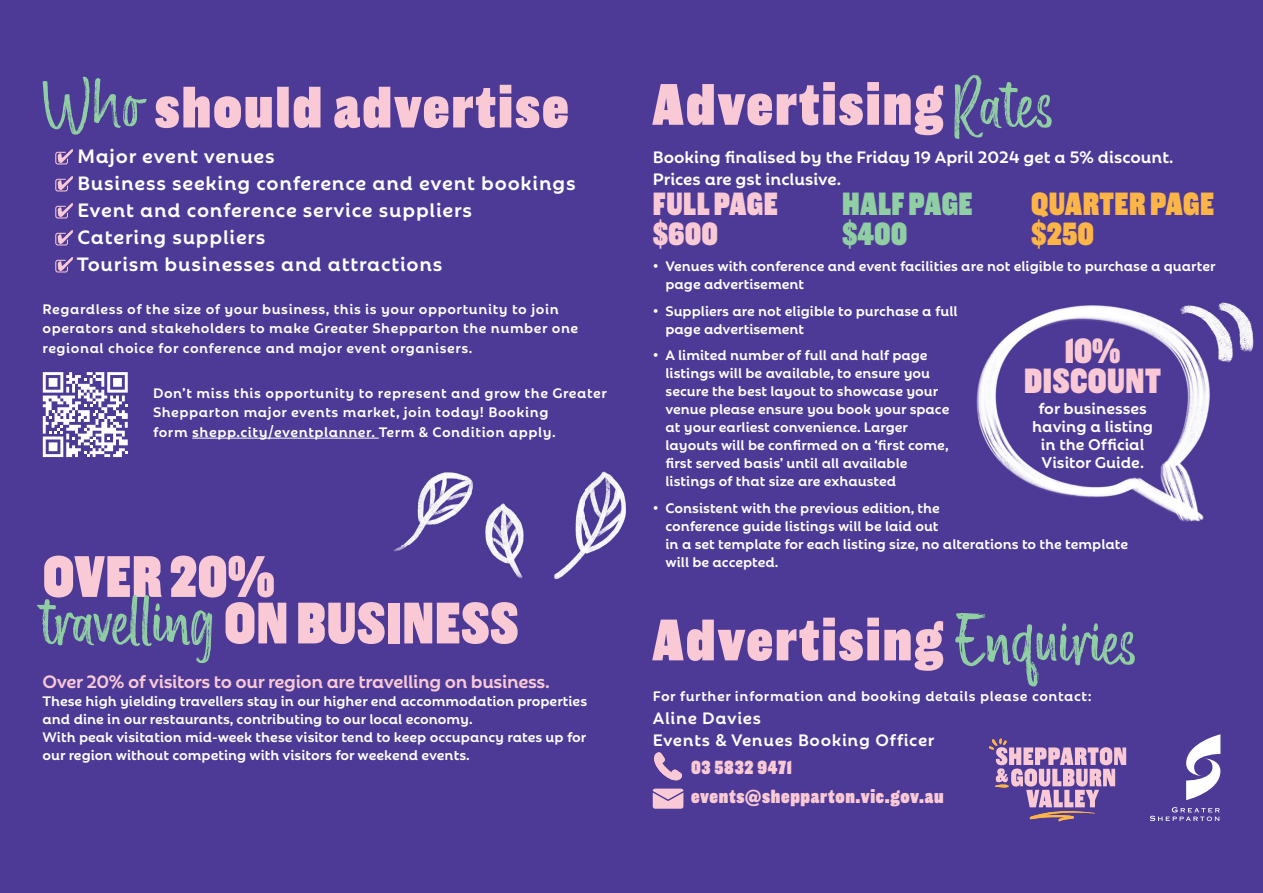
<style>
.page{position:relative;width:1263px;height:893px;background:#4d3a97}
.page>*{position:absolute;margin:0;border:0;box-sizing:border-box;transform-origin:0 0}
.t1{font:900 60px "Americane Cond";letter-spacing:.035em;color:#f9cad5}
.t2{font:60px "Better Night";color:#90cea3}
.t3{font:900 36px/29.1px "Americane Cond";letter-spacing:.015em;color:#f9cad5;text-align:center}
.t4{font:900 33px/29.7px "Americane Cond";letter-spacing:.005em;color:#fcb546}
.t5{font:900 33px/29.7px "Americane Cond";letter-spacing:.01em;color:#f9cad5}
.t6{font:900 33px/29.7px "Americane Cond";letter-spacing:.01em;color:#90cea3}
.t7{font:700 21px/27px "Rebrand Dis";letter-spacing:.035em;color:#fff}
.t8{font:700 19.5px "Rebrand Dis";letter-spacing:-.02em;color:#f9cad5}
.t9{font:900 19.5px/28.2px "Americane Cond";letter-spacing:.035em;color:#f9cad5}
.t10{font:700 18px/21.6px "Rebrand Dis";color:#fff}
.t11{font:700 18px/22.5px "Rebrand Dis";letter-spacing:.035em;color:#fff}
.t12{font:700 16.8px/18px "Rebrand Dis";color:#fff;text-align:center}
.t13{font:700 15px/18px "Rebrand Dis";color:#fff}
.t14{font:700 15px/19.5px "Rebrand Dis";letter-spacing:.035em;color:#fff}
.s1{font-family:"Americane Cond";font-weight:900;color:#f9cad5}
.s2{font-family:"Better Night";font-weight:400;color:#90cea3}
</style>
<div class="page">
<svg style="left:653px;top:789px;width:30px;height:20px"></svg>
<svg style="left:654px;top:752px;width:28px;height:28px"></svg>
<svg style="left:989px;top:738px;width:137px;height:83px"></svg>
<svg style="left:1186px;top:734px;width:34px;height:66px"></svg>
<svg style="left:1150px;top:807px;width:70px;height:14px"></svg>
<img style="left:976px;top:302px;width:278px;height:220px">
<hr style="left:192px;top:438px;width:187px;height:1px;background:#fff">
<svg style="left:55px;top:149px;width:18px;height:16px"></svg>
<svg style="left:55px;top:176px;width:18px;height:16px"></svg>
<svg style="left:55px;top:203px;width:18px;height:16px"></svg>
<svg style="left:55px;top:230px;width:18px;height:16px"></svg>
<svg style="left:55px;top:257px;width:18px;height:16px"></svg>
<svg style="left:43px;top:372px;width:85px;height:85px"></svg>
<img style="left:393px;top:471px;width:233px;height:109px">
<h1 class="t1" style="left:43px;top:72px;width:528px"><sup>Who</sup> should advertise</h1>
<h3 class="t7" style="left:77px;top:141px;width:500px">Major event venues<br>Business seeking conference and event bookings<br>Event and conference service suppliers<br>Catering suppliers<br>Tourism businesses and attractions</h3>
<p class="t14" style="left:43px;top:297px;width:537px">Regardless of the size of your business, this is your opportunity to join operators and stakeholders to make Greater Shepparton the number one regional choice for conference and major event organisers.</p>
<p class="t14" style="left:153px;top:381px;width:455px">Don’t miss this opportunity to represent and grow the Greater<br>Shepparton major events market, join today! Booking<br>form shepp.city/eventplanner. Term &amp; Condition apply.</p>
<h1 class="t1" style="left:43px;top:541px;width:233px">OVER 20%</h1>
<h1 class="t2" style="left:43px;top:579px;width:477px">travelling <span class="s1">ON BUSINESS</span></h1>
<h3 class="t8" style="left:43px;top:666px;width:509px">Over 20% of visitors to our region are travelling on business.</h3>
<p class="t13" style="left:43px;top:691px;width:546px">These high yielding travellers stay in our higher end accommodation properties and dine in our restaurants, contributing to our local economy.<br>With peak visitation mid-week these visitor tend to keep occupancy rates up for our region without competing with visitors for weekend events.</p>
<h1 class="t1" style="left:653px;top:69px;width:402px">Advertising <span class="s2">Rates</span></h1>
<p class="t10" style="left:653px;top:145px;width:522px">Booking finalised by the Friday 19 April 2024 get a 5% discount.<br>Prices are gst inclusive.</p>
<h3 class="t5" style="left:653px;top:189px;width:127px">FULL PAGE $600</h3>
<h3 class="t6" style="left:842px;top:189px;width:132px">HALF PAGE $400</h3>
<h3 class="t4" style="left:1031px;top:189px;width:184px">QUARTER PAGE $250</h3>
<p class="t13" style="left:665px;top:256px;width:552px;text-indent:-13px">• Venues with conference and event facilities are not eligible to purchase a quarter page advertisement</p>
<p class="t13" style="left:665px;top:300px;width:294px;text-indent:-13px">• Suppliers are not eligible to purchase a full page advertisement</p>
<p class="t13" style="left:665px;top:345px;width:285px;text-indent:-13px">• A limited number of full and half page listings will be available, to ensure you secure the best layout to showcase your venue please ensure you book your space at your earliest convenience. Larger layouts will be confirmed on a ‘first come, first served basis’ until all available listings of that size are exhausted</p>
<p class="t13" style="left:665px;top:497px;width:464px;text-indent:-13px">• Consistent with the previous edition, the<br>conference guide listings will be laid out<br>in a set template for each listing size, no alterations to the template will be accepted.</p>
<h2 class="t3" style="left:1024px;top:337px;width:138px">10%<br>DISCOUNT</h2>
<p class="t12" style="left:1032px;top:398px;width:122px">for businesses having a listing in the Official<br>Visitor Guide.</p>
<h1 class="t1" style="left:653px;top:604px;width:486px">Advertising <span class="s2">Enquiries</span></h1>
<p class="t14" style="left:653px;top:685px;width:440px">For further information and booking details please contact:</p>
<p class="t11" style="left:653px;top:705px;width:283px">Aline Davies<br>Events &amp; Venues Booking Officer</p>
<h3 class="t9" style="left:691px;top:754px;width:254px">03 5832 9471 events@shepparton.vic.gov.au</h3>
</div>
